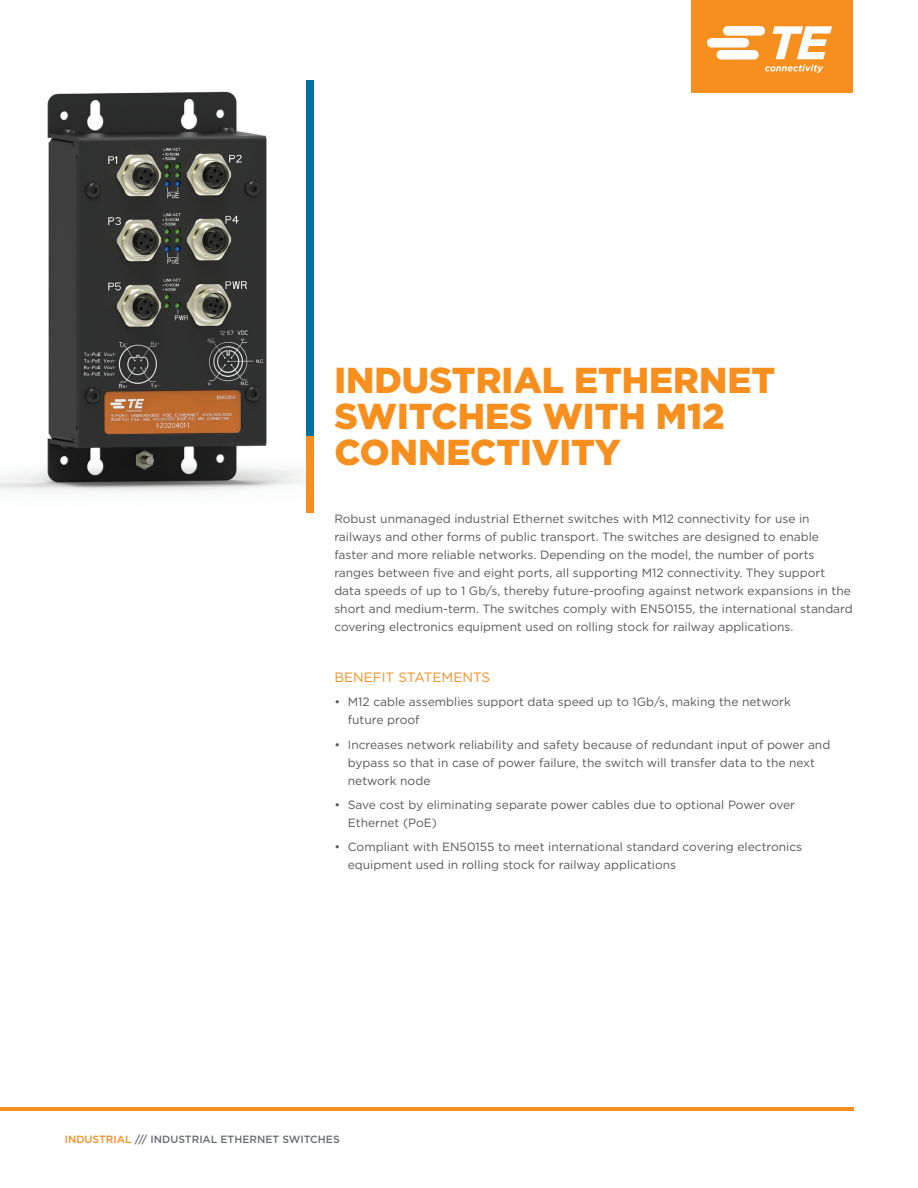
<style>
.page{position:relative;width:918px;height:1188px;background:#fff}
.page>*{position:absolute;margin:0;border:0;box-sizing:border-box;transform-origin:0 0}
.t1{font:900 36px/36px "Gotham";color:#f68f1e}
.t2{font:13.5px "Gotham";color:#f68f1e}
.t3{font:12px/18px "Gotham";color:#57585a}
.t4{font:500 10.5px "Gotham";color:#696b73}
.s1{color:#f68f1e}
</style>
<div class="page">
<img style="left:0;top:81px;width:307px;height:432px">
<div style="left:307px;top:81px;width:7px;height:357px;background:#0071a7"></div>
<div style="left:307px;top:437px;width:7px;height:76px;background:#f68f1e"></div>
<hr style="left:0;top:1107px;width:853px;height:4px;background:#f68f1e">
<div style="left:691px;top:0;width:162px;height:93px;background:#f68f1e"></div>
<svg style="left:707px;top:26px;width:125px;height:47px"></svg>
<h1 class="t1" style="left:334px;top:361px;width:442px">INDUSTRIAL ETHERNET<br>SWITCHES WITH M12<br>CONNECTIVITY</h1>
<p class="t3" style="left:334px;top:509px;width:520px">Robust unmanaged industrial Ethernet switches with M12 connectivity for use in railways and other forms of public transport. The switches are designed to enable faster and more reliable networks. Depending on the model, the number of ports ranges between five and eight ports, all supporting M12 connectivity. They support data speeds of up to 1 Gb/s, thereby future-proofing against network expansions in the short and medium-term. The switches comply with EN50155, the international standard covering electronics equipment used on rolling stock for railway applications.</p>
<p class="t2" style="left:334px;top:669px;width:157px">BENEFIT STATEMENTS</p>
<p class="t3" style="left:348px;top:693px;width:445px;text-indent:-14px">• M12 cable assemblies support data speed up to 1Gb/s, making the network future proof</p>
<p class="t3" style="left:348px;top:735px;width:484px;text-indent:-14px">• Increases network reliability and safety because of redundant input of power and bypass so that in case of power failure, the switch will transfer data to the next network node</p>
<p class="t3" style="left:348px;top:796px;width:449px;text-indent:-14px">• Save cost by eliminating separate power cables due to optional Power over<br>Ethernet (PoE)</p>
<p class="t3" style="left:348px;top:838px;width:456px;text-indent:-14px">• Compliant with EN50155 to meet international standard covering electronics equipment used in rolling stock for railway applications</p>
<p class="t4" style="left:65px;top:1132px;width:276px"><span class="s1">INDUSTRIAL</span> /// INDUSTRIAL ETHERNET SWITCHES</p>
</div>
